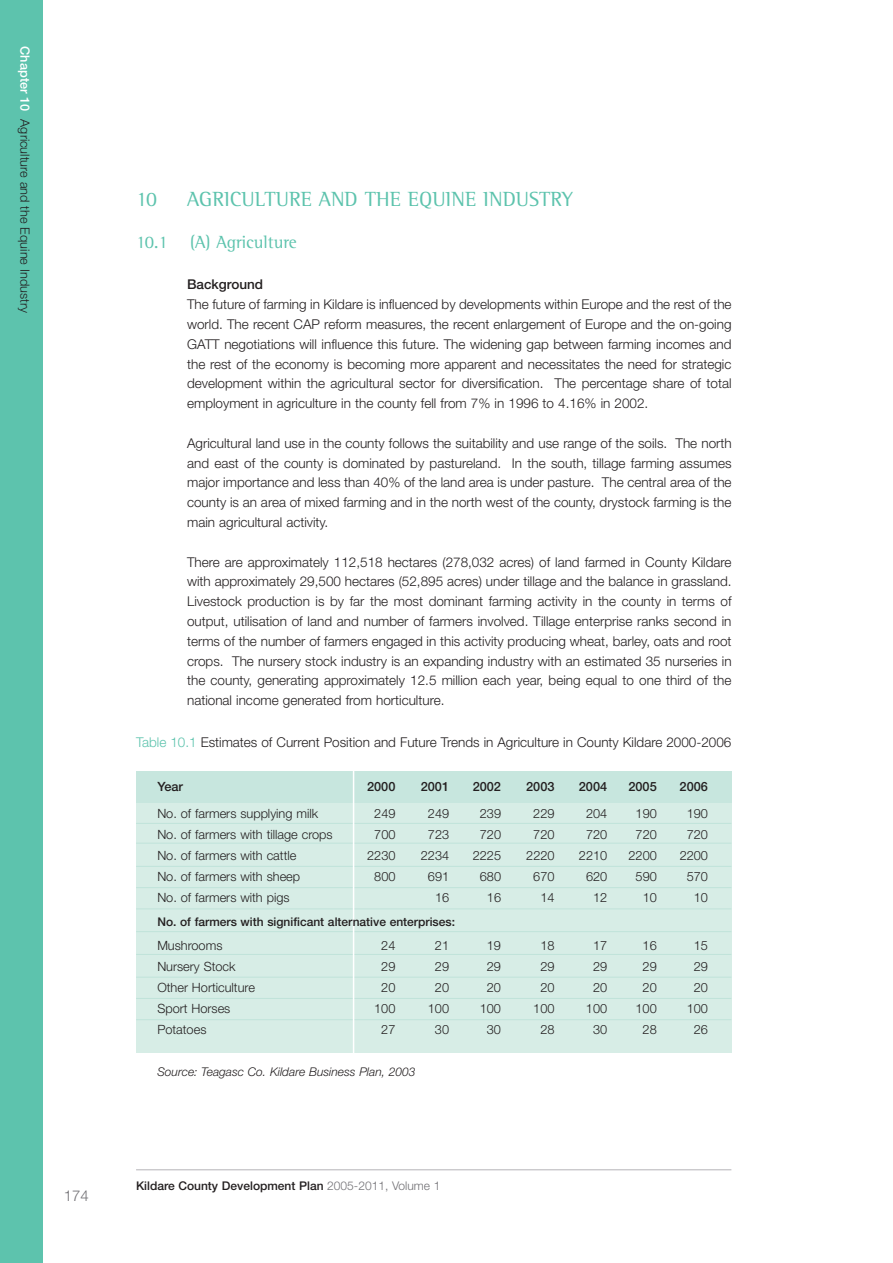
<style>
.page{position:relative;width:893px;height:1263px;background:#fff}
.page>*{position:absolute;margin:0;border:0;box-sizing:border-box;transform-origin:0 0}
.t1{font:21px "Rotis Semi Serif";color:#5dc3ad}
.t2{font:18px "Rotis Semi Serif";color:#5dc3ad}
.t3{font:300 15px "Helvetica Neue";color:#717074}
.t4{font:300 13.5px/19.8px "Helvetica Neue";color:#231f20;text-align:justify}
.t5{font:500 13.5px "Helvetica Neue";color:#231f20}
.t6{font:300 12.75px "Helvetica Neue";color:#231f20}
.t7{font:500 12.75px "Helvetica Neue";color:#231f20}
.t8{font:500 12px "Helvetica Neue";color:#231f20}
.t9{font:italic 300 12px "Helvetica Neue";color:#231f20}
.s1{font-weight:500;color:#fff}
.s2{color:#5dc3ad}
.s3{font-weight:300;color:#717074}
</style>
<div class="page">
<hr style="left:136px;top:1169px;width:595px;height:1px;background:#b4b3b7">
<div style="left:0;top:0;width:43px;height:1263px;background:#5dc3ad"></div>
<div style="left:136px;top:771px;width:595px;height:281px;background:#d7ede6"></div>
<div style="left:136px;top:772px;width:595px;height:31px;background:#c7e6de"></div>
<hr style="left:136px;top:823px;width:595px;height:1px;background:#c0e3da">
<hr style="left:136px;top:843px;width:595px;height:1px;background:#c0e3da">
<hr style="left:136px;top:866px;width:595px;height:1px;background:#c0e3da">
<hr style="left:136px;top:887px;width:595px;height:1px;background:#c0e3da">
<hr style="left:136px;top:908px;width:595px;height:1px;background:#c0e3da">
<hr style="left:136px;top:931px;width:595px;height:1px;background:#c0e3da">
<hr style="left:136px;top:954px;width:595px;height:1px;background:#c0e3da">
<hr style="left:136px;top:977px;width:595px;height:1px;background:#c0e3da">
<hr style="left:136px;top:998px;width:595px;height:1px;background:#c0e3da">
<hr style="left:136px;top:1019px;width:595px;height:1px;background:#c0e3da">
<hr style="left:353px;top:767px;width:1px;height:293px;background:#fff">
<p class="t6" style="left:30px;top:46px;width:268px;rotate:90deg"><span class="s1">Chapter 10</span> Agriculture and the Equine Industry</p>
<p class="t3" style="left:64px;top:1191px;width:27px">174</p>
<h1 class="t1" style="left:136px;top:192px;width:23px">10</h1>
<h1 class="t1" style="left:187px;top:192px;width:388px">AGRICULTURE AND THE EQUINE INDUSTRY</h1>
<h2 class="t2" style="left:136px;top:236px;width:162px">10.1 (A) Agriculture</h2>
<p class="t5" style="left:187px;top:280px;width:78px">Background</p>
<p class="t4" style="left:187px;top:296px;width:546px">The future of farming in Kildare is influenced by developments within Europe and the rest of the world. The recent CAP reform measures, the recent enlargement of Europe and the on-going GATT negotiations will influence this future. The widening gap between farming incomes and the rest of the economy is becoming more apparent and necessitates the need for strategic development within the agricultural sector for diversification. The percentage share of total employment in agriculture in the county fell from 7% in 1996 to 4.16% in 2002.</p>
<p class="t4" style="left:187px;top:434px;width:546px">Agricultural land use in the county follows the suitability and use range of the soils. The north and east of the county is dominated by pastureland. In the south, tillage farming assumes major importance and less than 40% of the land area is under pasture. The central area of the county is an area of mixed farming and in the north west of the county, drystock farming is the main agricultural activity.</p>
<p class="t4" style="left:187px;top:553px;width:546px">There are approximately 112,518 hectares (278,032 acres) of land farmed in County Kildare with approximately 29,500 hectares (52,895 acres) under tillage and the balance in grassland.<br>Livestock production is by far the most dominant farming activity in the county in terms of output, utilisation of land and number of farmers involved. Tillage enterprise ranks second in terms of the number of farmers engaged in this activity producing wheat, barley, oats and root crops. The nursery stock industry is an expanding industry with an estimated 35 nurseries in the county, generating approximately 12.5 million each year, being equal to one third of the national income generated from horticulture.</p>
<p class="t4" style="left:136px;top:734px;width:597px"><span class="s2">Table 10.1</span> Estimates of Current Position and Future Trends in Agriculture in County Kildare 2000-2006</p>
<p class="t7" style="left:157px;top:781px;width:27px">Year</p>
<p class="t7" style="left:367px;top:781px;width:30px">2000</p>
<p class="t7" style="left:421px;top:781px;width:30px">2001</p>
<p class="t7" style="left:473px;top:781px;width:30px">2002</p>
<p class="t7" style="left:526px;top:781px;width:30px">2003</p>
<p class="t7" style="left:579px;top:781px;width:30px">2004</p>
<p class="t7" style="left:628px;top:781px;width:30px">2005</p>
<p class="t7" style="left:680px;top:781px;width:30px">2006</p>
<p class="t6" style="left:157px;top:808px;width:162px">No. of farmers supplying milk</p>
<p class="t6" style="left:374px;top:808px;width:23px">249</p>
<p class="t6" style="left:428px;top:808px;width:23px">249</p>
<p class="t6" style="left:480px;top:808px;width:23px">239</p>
<p class="t6" style="left:533px;top:808px;width:23px">229</p>
<p class="t6" style="left:586px;top:808px;width:23px">204</p>
<p class="t6" style="left:636px;top:808px;width:23px">190</p>
<p class="t6" style="left:687px;top:808px;width:23px">190</p>
<p class="t6" style="left:157px;top:829px;width:177px">No. of farmers with tillage crops</p>
<p class="t6" style="left:374px;top:829px;width:23px">700</p>
<p class="t6" style="left:428px;top:829px;width:23px">723</p>
<p class="t6" style="left:480px;top:829px;width:23px">720</p>
<p class="t6" style="left:533px;top:829px;width:23px">720</p>
<p class="t6" style="left:586px;top:829px;width:23px">720</p>
<p class="t6" style="left:636px;top:829px;width:23px">720</p>
<p class="t6" style="left:687px;top:829px;width:23px">720</p>
<p class="t6" style="left:157px;top:850px;width:141px">No. of farmers with cattle</p>
<p class="t6" style="left:367px;top:850px;width:30px">2230</p>
<p class="t6" style="left:421px;top:850px;width:30px">2234</p>
<p class="t6" style="left:473px;top:850px;width:30px">2225</p>
<p class="t6" style="left:526px;top:850px;width:30px">2220</p>
<p class="t6" style="left:579px;top:850px;width:30px">2210</p>
<p class="t6" style="left:628px;top:850px;width:30px">2200</p>
<p class="t6" style="left:680px;top:850px;width:30px">2200</p>
<p class="t6" style="left:157px;top:871px;width:144px">No. of farmers with sheep</p>
<p class="t6" style="left:374px;top:871px;width:23px">800</p>
<p class="t6" style="left:428px;top:871px;width:23px">691</p>
<p class="t6" style="left:480px;top:871px;width:23px">680</p>
<p class="t6" style="left:533px;top:871px;width:23px">670</p>
<p class="t6" style="left:586px;top:871px;width:23px">620</p>
<p class="t6" style="left:636px;top:871px;width:23px">590</p>
<p class="t6" style="left:687px;top:871px;width:23px">570</p>
<p class="t6" style="left:157px;top:892px;width:134px">No. of farmers with pigs</p>
<p class="t6" style="left:435px;top:892px;width:16px">16</p>
<p class="t6" style="left:487px;top:892px;width:16px">16</p>
<p class="t6" style="left:540px;top:892px;width:16px">14</p>
<p class="t6" style="left:593px;top:892px;width:16px">12</p>
<p class="t6" style="left:643px;top:892px;width:16px">10</p>
<p class="t6" style="left:694px;top:892px;width:16px">10</p>
<p class="t8" style="left:157px;top:917px;width:299px">No. of farmers with significant alternative enterprises:</p>
<p class="t6" style="left:157px;top:940px;width:67px">Mushrooms</p>
<p class="t6" style="left:381px;top:940px;width:16px">24</p>
<p class="t6" style="left:435px;top:940px;width:16px">21</p>
<p class="t6" style="left:487px;top:940px;width:16px">19</p>
<p class="t6" style="left:540px;top:940px;width:16px">18</p>
<p class="t6" style="left:593px;top:940px;width:16px">17</p>
<p class="t6" style="left:643px;top:940px;width:16px">16</p>
<p class="t6" style="left:694px;top:940px;width:16px">15</p>
<p class="t6" style="left:157px;top:961px;width:80px">Nursery Stock</p>
<p class="t6" style="left:381px;top:961px;width:16px">29</p>
<p class="t6" style="left:435px;top:961px;width:16px">29</p>
<p class="t6" style="left:487px;top:961px;width:16px">29</p>
<p class="t6" style="left:540px;top:961px;width:16px">29</p>
<p class="t6" style="left:593px;top:961px;width:16px">29</p>
<p class="t6" style="left:643px;top:961px;width:16px">29</p>
<p class="t6" style="left:694px;top:961px;width:16px">29</p>
<p class="t6" style="left:157px;top:982px;width:99px">Other Horticulture</p>
<p class="t6" style="left:381px;top:982px;width:16px">20</p>
<p class="t6" style="left:435px;top:982px;width:16px">20</p>
<p class="t6" style="left:487px;top:982px;width:16px">20</p>
<p class="t6" style="left:540px;top:982px;width:16px">20</p>
<p class="t6" style="left:593px;top:982px;width:16px">20</p>
<p class="t6" style="left:643px;top:982px;width:16px">20</p>
<p class="t6" style="left:694px;top:982px;width:16px">20</p>
<p class="t6" style="left:157px;top:1003px;width:75px">Sport Horses</p>
<p class="t6" style="left:374px;top:1003px;width:23px">100</p>
<p class="t6" style="left:428px;top:1003px;width:23px">100</p>
<p class="t6" style="left:480px;top:1003px;width:23px">100</p>
<p class="t6" style="left:533px;top:1003px;width:23px">100</p>
<p class="t6" style="left:586px;top:1003px;width:23px">100</p>
<p class="t6" style="left:635px;top:1003px;width:23px">100</p>
<p class="t6" style="left:687px;top:1003px;width:23px">100</p>
<p class="t6" style="left:157px;top:1024px;width:51px">Potatoes</p>
<p class="t6" style="left:381px;top:1024px;width:16px">27</p>
<p class="t6" style="left:435px;top:1024px;width:16px">30</p>
<p class="t6" style="left:487px;top:1024px;width:16px">30</p>
<p class="t6" style="left:540px;top:1024px;width:16px">28</p>
<p class="t6" style="left:593px;top:1024px;width:16px">30</p>
<p class="t6" style="left:643px;top:1024px;width:16px">28</p>
<p class="t6" style="left:694px;top:1024px;width:16px">26</p>
<p class="t9" style="left:157px;top:1067px;width:260px">Source: Teagasc Co. Kildare Business Plan, 2003</p>
<p class="t8" style="left:136px;top:1181px;width:306px">Kildare County Development Plan <span class="s3">2005-2011, Volume 1</span></p>
</div>
